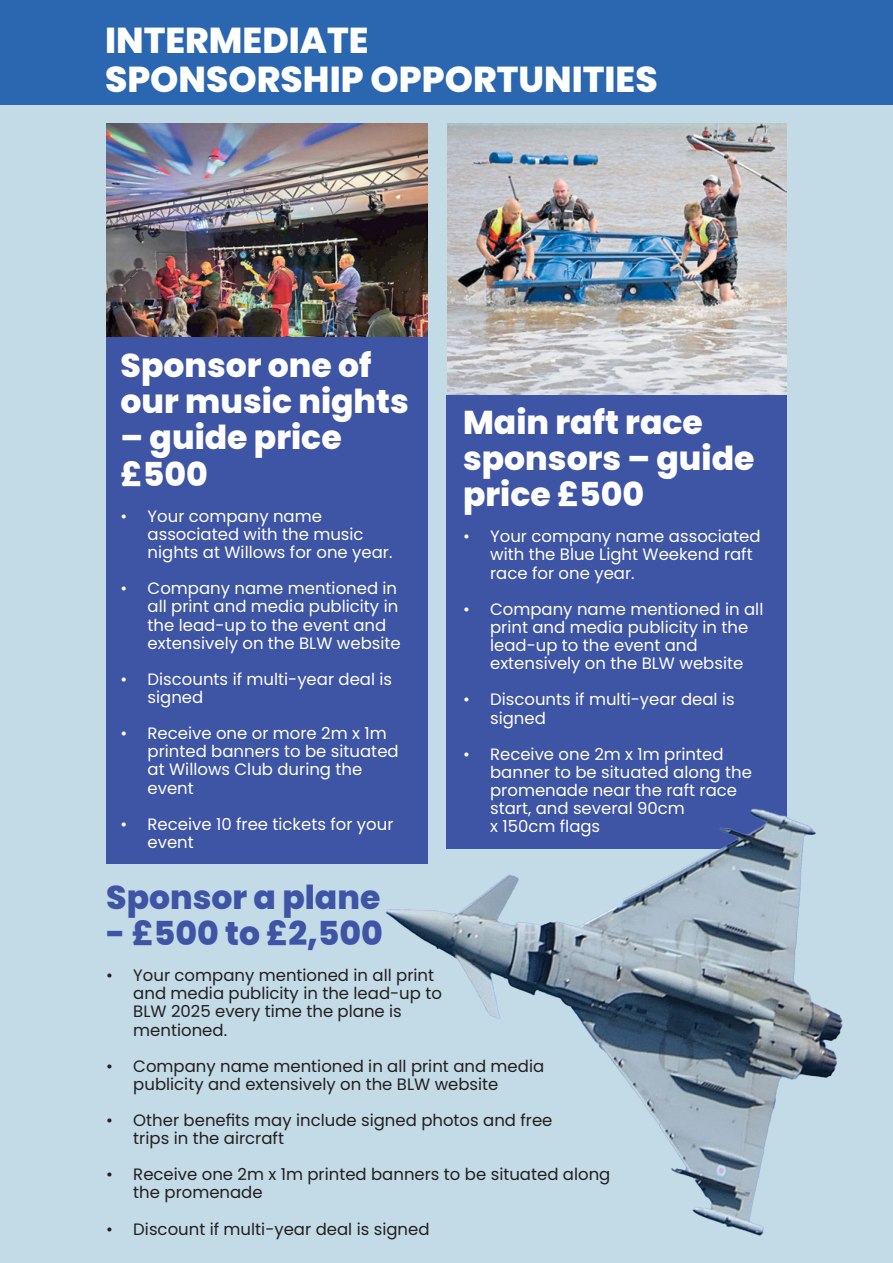
<style>
.page{position:relative;width:893px;height:1263px;background:#fff}
.page>*{position:absolute;margin:0;border:0;box-sizing:border-box;transform-origin:0 0}
.t1{font:800 36px/39.6px "Poppins";color:#fff}
.t2{font:800 33px/36.3px "Poppins";color:#fff}
.t3{font:800 33px "Poppins";color:#3e54a4}
.t4{font:16.5px/18.1px "Poppins";color:#fff}
.t5{font:16.5px/18.1px "Poppins";color:#231f20}
</style>
<div class="page">
<div style="left:0;top:0;width:893px;height:106px;background:#2b67b1"></div>
<div style="left:0;top:106px;width:893px;height:1157px;background:#c3dae7"></div>
<img style="left:448px;top:124px;width:339px;height:271px">
<div style="left:446px;top:395px;width:341px;height:454px;background:#3e54a4"></div>
<img style="left:106px;top:124px;width:322px;height:271px">
<img style="left:385px;top:808px;width:457px;height:427px">
<div style="left:106px;top:337px;width:321px;height:526px;background:#3e54a4"></div>
<h1 class="t1" style="left:105px;top:20px;width:554px">INTERMEDIATE<br>SPONSORSHIP OPPORTUNITIES</h1>
<h2 class="t2" style="left:121px;top:347px;width:290px">Sponsor one of our music nights</h2>
<h2 class="t2" style="left:121px;top:420px;width:223px">– guide price £500</h2>
<p class="t4" style="left:148px;top:507px;width:246px;text-indent:-27px">• Your company name associated with the music nights at Willows for one year.</p>
<p class="t4" style="left:148px;top:579px;width:255px;text-indent:-27px">• Company name mentioned in all print and media publicity in the lead-up to the event and extensively on the BLW website</p>
<p class="t4" style="left:148px;top:670px;width:246px;text-indent:-27px">• Discounts if multi-year deal is signed</p>
<p class="t4" style="left:148px;top:724px;width:253px;text-indent:-27px">• Receive one or more 2m x 1m printed banners to be situated at Willows Club during the event</p>
<p class="t4" style="left:148px;top:815px;width:247px;text-indent:-27px">• Receive 10 free tickets for your event</p>
<h2 class="t2" style="left:463px;top:404px;width:293px">Main raft race sponsors – guide price £500</h2>
<p class="t4" style="left:490px;top:527px;width:272px;text-indent:-27px">• Your company name associated with the Blue Light Weekend raft race for one year.</p>
<p class="t4" style="left:490px;top:600px;width:275px;text-indent:-27px">• Company name mentioned in all print and media publicity in the lead-up to the event and extensively on the BLW website</p>
<p class="t4" style="left:490px;top:690px;width:246px;text-indent:-27px">• Discounts if multi-year deal is signed</p>
<p class="t4" style="left:490px;top:745px;width:263px;text-indent:-27px">• Receive one 2m x 1m printed banner to be situated along the promenade near the raft race start, and several 90cm<br>x 150cm flags</p>
<h2 class="t3" style="left:106px;top:874px;width:276px">Sponsor a plane</h2>
<h2 class="t3" style="left:106px;top:910px;width:278px">- £500 to £2,500</h2>
<p class="t5" style="left:133px;top:966px;width:310px;text-indent:-27px">• Your company mentioned in all print and media publicity in the lead-up to<br>BLW 2025 every time the plane is mentioned.</p>
<p class="t5" style="left:133px;top:1057px;width:412px;text-indent:-27px">• Company name mentioned in all print and media publicity and extensively on the BLW website</p>
<p class="t5" style="left:133px;top:1111px;width:421px;text-indent:-27px">• Other benefits may include signed photos and free trips in the aircraft</p>
<p class="t5" style="left:133px;top:1165px;width:479px;text-indent:-27px">• Receive one 2m x 1m printed banners to be situated along the promenade</p>
<p class="t5" style="left:106px;top:1220px;width:325px">• Discount if multi-year deal is signed</p>
</div>
